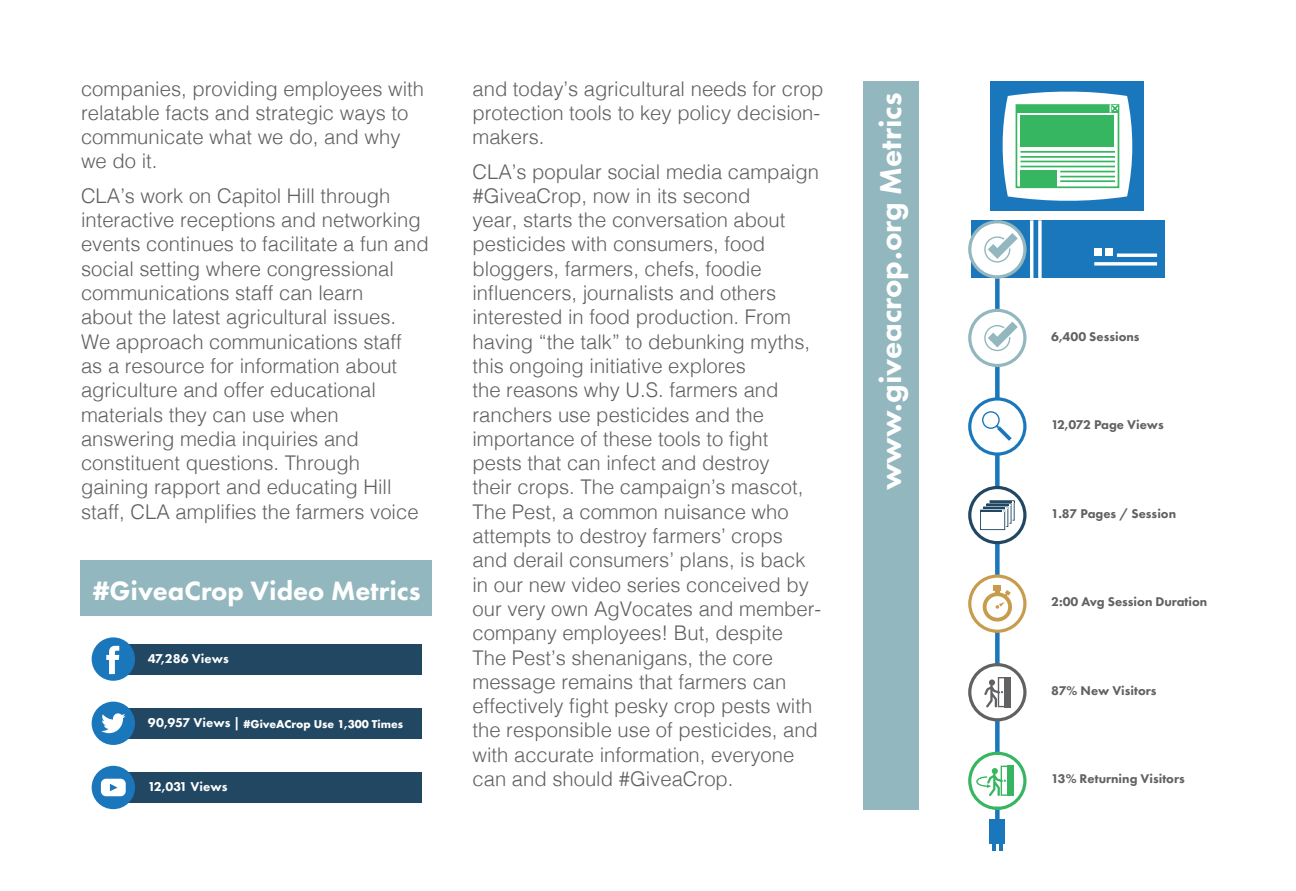
<style>
.page{position:relative;width:1296px;height:891px;background:#fff}
.page>*{position:absolute;margin:0;border:0;box-sizing:border-box;transform-origin:0 0}
.t1{font:800 31.28px "Futura PT";color:#fff}
.t2{font:800 27.45px "Futura PT";color:#fff}
.t3{font:300 20.25px/24.3px "Helvetica";color:#606060}
.t4{font:800 13.28px "Futura PT";color:#fff}
.t5{font:800 13.05px "Futura PT";color:#606162}
.t6{font:11.7px "Futura T Bold";color:#fff}
.s1{font-family:"Futura PT";font-weight:800;font-size:13.28px}
</style>
<div class="page">
<div style="left:864px;top:81px;width:55px;height:729px;background:#92b7be"></div>
<div style="left:991px;top:82px;width:153px;height:129px;background:#1b77bc"></div>
<div style="left:971px;top:220px;width:194px;height:58px;background:#1b77bc"></div>
<hr style="left:1117px;top:254px;width:40px;height:3px;background:#fff">
<svg style="left:1094px;top:262px;width:63px;height:4px"></svg>
<div style="left:1106px;top:248px;width:7px;height:7px;background:#fff"></div>
<div style="left:1094px;top:248px;width:8px;height:7px;background:#fff"></div>
<svg style="left:1002px;top:91px;width:131px;height:110px;background:#c6e4de"></svg>
<div style="left:1020px;top:116px;width:94px;height:31px;background:#37b661"></div>
<div style="left:1020px;top:171px;width:37px;height:16px;background:#37b661"></div>
<hr style="left:1020px;top:151px;width:95px;height:2px;background:#37b661">
<hr style="left:1020px;top:156px;width:95px;height:2px;background:#37b661">
<hr style="left:1020px;top:161px;width:95px;height:1px;background:#37b661">
<hr style="left:1020px;top:166px;width:95px;height:1px;background:#37b661">
<hr style="left:1060px;top:171px;width:55px;height:1px;background:#37b661">
<hr style="left:1060px;top:176px;width:55px;height:1px;background:#37b661">
<hr style="left:1060px;top:180px;width:55px;height:2px;background:#37b661">
<hr style="left:1030px;top:220px;width:3px;height:58px;background:#fff">
<svg style="left:1038px;top:220px;width:4px;height:58px"></svg>
<div style="left:995px;top:278px;width:5px;height:547px;background:#1b77bc"></div>
<svg style="left:968px;top:220px;width:59px;height:59px"></svg>
<div style="left:990px;top:819px;width:15px;height:25px;background:#1b77bc"></div>
<svg style="left:992px;top:844px;width:11px;height:6px"></svg>
<svg style="left:968px;top:309px;width:59px;height:58px"></svg>
<svg style="left:968px;top:397px;width:59px;height:59px"></svg>
<svg style="left:968px;top:486px;width:59px;height:58px"></svg>
<svg style="left:968px;top:575px;width:59px;height:58px"></svg>
<svg style="left:968px;top:663px;width:59px;height:58px"></svg>
<svg style="left:968px;top:752px;width:59px;height:58px"></svg>
<div style="left:81px;top:561px;width:351px;height:55px;background:#92b7be"></div>
<div style="left:123px;top:644px;width:298px;height:30px;background:#224762"></div>
<div style="left:92px;top:637px;width:43px;height:44px;background:#1b77bc;border-radius:50%"></div>
<svg style="left:106px;top:646px;width:13px;height:28px"></svg>
<div style="left:123px;top:708px;width:298px;height:30px;background:#224762"></div>
<svg style="left:92px;top:702px;width:43px;height:43px"></svg>
<div style="left:123px;top:772px;width:298px;height:31px;background:#224762"></div>
<div style="left:92px;top:766px;width:43px;height:43px;background:#1b77bc;border-radius:50%"></div>
<svg style="left:101px;top:779px;width:25px;height:17px"></svg>
<p class="t3" style="left:81px;top:75px;width:345px">companies, providing employees with relatable facts and strategic ways to communicate what we do, and why we do it.</p>
<p class="t3" style="left:81px;top:182px;width:349px">CLA’s work on Capitol Hill through interactive receptions and networking events continues to facilitate a fun and social setting where congressional communications staff can learn<br>about the latest agricultural issues.<br>We approach communications staff<br>as a resource for information about agriculture and offer educational materials they can use when answering media inquiries and constituent questions. Through gaining rapport and educating Hill staff, CLA amplifies the farmers voice</p>
<h2 class="t2" style="left:93px;top:574px;width:329px">#GiveaCrop Video Metrics</h2>
<p class="t4" style="left:148px;top:650px;width:82px">47,286 Views</p>
<p class="t6" style="left:148px;top:717px;width:257px"><span class="s1">90,957 Views |</span> #GiveACrop Use 1,300 Times</p>
<p class="t4" style="left:148px;top:779px;width:81px">12,031 Views</p>
<p class="t3" style="left:472px;top:75px;width:353px">and today’s agricultural needs for crop protection tools to key policy decision&shy;makers.</p>
<p class="t3" style="left:472px;top:158px;width:350px">CLA’s popular social media campaign #GiveaCrop, now in its second<br>year, starts the conversation about pesticides with consumers, food bloggers, farmers, chefs, foodie influencers, journalists and others interested in food production. From having “the talk” to debunking myths, this ongoing initiative explores<br>the reasons why U.S. farmers and ranchers use pesticides and the importance of these tools to fight pests that can infect and destroy<br>their crops. The campaign’s mascot, The Pest, a common nuisance who attempts to destroy farmers’ crops and derail consumers’ plans, is back in our new video series conceived by our very own AgVocates and member&shy;company employees! But, despite The Pest’s shenanigans, the core message remains that farmers can effectively fight pesky crop pests with the responsible use of pesticides, and with accurate information, everyone can and should #GiveaCrop.</p>
<h1 class="t1" style="left:871px;top:490px;width:399px;rotate:-90deg">www.giveacrop.org Metrics</h1>
<p class="t5" style="left:1051px;top:328px;width:90px">6,400 Sessions</p>
<p class="t5" style="left:1051px;top:417px;width:114px">12,072 Page Views</p>
<p class="t5" style="left:1051px;top:505px;width:127px">1.87 Pages / Session</p>
<p class="t5" style="left:1051px;top:594px;width:158px">2:00 Avg Session Duration</p>
<p class="t5" style="left:1051px;top:682px;width:107px">87% New Visitors</p>
<p class="t5" style="left:1051px;top:771px;width:135px">13% Returning Visitors</p>
</div>
